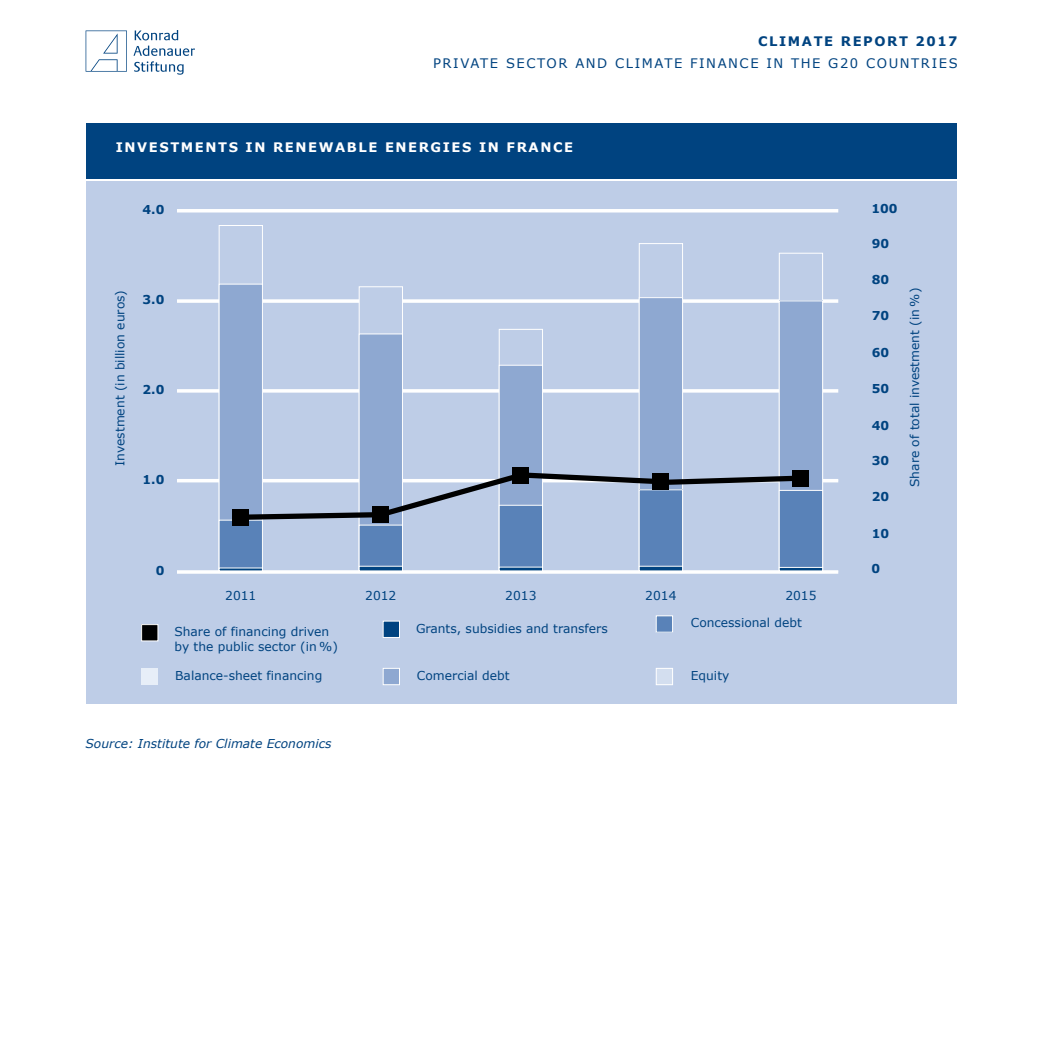
<style>
.page{position:relative;width:1042px;height:1042px;background:#fff}
.page>*{position:absolute;margin:0;border:0;box-sizing:border-box;transform-origin:0 0}
.t1{font:13.12px "Verdana";letter-spacing:.12em;color:#004380}
.t2{font:700 13.12px "Verdana";letter-spacing:.12em;color:#fff}
.t3{font:700 13.12px "Verdana";letter-spacing:.12em;color:#004380}
.t4{font:12.25px/14.7px "Verdana";color:#004380}
.t5{font:italic 12.25px "Verdana";color:#004380}
.t6{font:700 12.25px "Verdana";color:#004380}
</style>
<div class="page">
<div style="left:86px;top:181px;width:870px;height:522px;background:#becde7"></div>
<svg style="left:177px;top:570px;width:661px;height:4px;background:#f7f9fc"></svg>
<hr style="left:177px;top:479px;width:661px;height:3px;background:#fff">
<svg style="left:177px;top:389px;width:661px;height:4px;background:#f6f8fb"></svg>
<svg style="left:177px;top:299px;width:661px;height:4px;background:#f6f8fb"></svg>
<hr style="left:177px;top:209px;width:661px;height:3px;background:#fff">
<div style="left:219px;top:225px;width:44px;height:346px;border:1px solid #fff"></div>
<div style="left:359px;top:287px;width:43px;height:284px;background:#becde7"></div>
<div style="left:359px;top:286px;width:44px;height:285px;border:1px solid #fff"></div>
<div style="left:499px;top:329px;width:44px;height:242px;border:1px solid #fff"></div>
<div style="left:639px;top:243px;width:44px;height:328px;border:1px solid #fff"></div>
<div style="left:779px;top:253px;width:43px;height:318px;background:#becde7"></div>
<div style="left:219px;top:284px;width:43px;height:287px;background:#8ea8d1"></div>
<div style="left:219px;top:284px;width:44px;height:287px;border:1px solid #fff"></div>
<div style="left:359px;top:334px;width:43px;height:237px;background:#8ea8d1"></div>
<div style="left:359px;top:333px;width:44px;height:238px;border:1px solid #fff"></div>
<div style="left:499px;top:365px;width:43px;height:206px;background:#8ea8d1"></div>
<div style="left:499px;top:365px;width:44px;height:206px;border:1px solid #fff"></div>
<div style="left:639px;top:298px;width:43px;height:273px;background:#8ea8d1"></div>
<div style="left:639px;top:297px;width:44px;height:274px;border:1px solid #fff"></div>
<div style="left:779px;top:301px;width:43px;height:270px;background:#8ea8d1"></div>
<div style="left:779px;top:300px;width:44px;height:271px;border:1px solid #fff"></div>
<div style="left:219px;top:520px;width:43px;height:51px;background:#5982b8"></div>
<div style="left:219px;top:520px;width:44px;height:51px;border:1px solid #fff"></div>
<div style="left:359px;top:525px;width:43px;height:46px;background:#5982b8"></div>
<div style="left:359px;top:525px;width:44px;height:46px;border:1px solid #fff"></div>
<div style="left:499px;top:505px;width:43px;height:66px;background:#5982b8"></div>
<div style="left:499px;top:505px;width:44px;height:66px;border:1px solid #fff"></div>
<div style="left:639px;top:490px;width:43px;height:81px;background:#5982b8"></div>
<div style="left:639px;top:489px;width:44px;height:82px;border:1px solid #fff"></div>
<div style="left:779px;top:490px;width:43px;height:81px;background:#5982b8"></div>
<div style="left:779px;top:490px;width:44px;height:81px;border:1px solid #fff"></div>
<div style="left:359px;top:566px;width:43px;height:5px;background:#004380"></div>
<div style="left:639px;top:566px;width:43px;height:5px;background:#004380"></div>
<div style="left:779px;top:567px;width:44px;height:4px;border:1px solid #fff"></div>
<div style="left:233px;top:509px;width:16px;height:16px;background:#000"></div>
<div style="left:383px;top:621px;width:16px;height:16px;background:#004380"></div>
<div style="left:383px;top:621px;width:17px;height:17px;border:1px solid #fff"></div>
<div style="left:142px;top:668px;width:16px;height:17px;background:#e7eef8"></div>
<div style="left:373px;top:506px;width:16px;height:17px;background:#000"></div>
<div style="left:513px;top:467px;width:16px;height:16px;background:#000"></div>
<div style="left:793px;top:470px;width:16px;height:16px;background:#000"></div>
<div style="left:383px;top:668px;width:16px;height:17px;background:#8ea8d1"></div>
<div style="left:383px;top:668px;width:17px;height:17px;border:1px solid #fff"></div>
<div style="left:656px;top:668px;width:16px;height:17px;background:#d3deef"></div>
<div style="left:656px;top:668px;width:17px;height:17px;border:1px solid #fff"></div>
<div style="left:142px;top:624px;width:16px;height:17px;background:#000"></div>
<div style="left:141px;top:624px;width:17px;height:17px;border:1px solid #fff"></div>
<svg style="left:249px;top:469px;width:557px;height:53px"></svg>
<div style="left:656px;top:616px;width:16px;height:16px;background:#5982b8"></div>
<div style="left:656px;top:615px;width:17px;height:17px;border:1px solid #fff"></div>
<div style="left:86px;top:123px;width:870px;height:56px;background:#004380"></div>
<svg style="left:86px;top:30px;width:41px;height:42px"></svg>
<svg style="left:135px;top:30px;width:43px;height:10px"></svg>
<svg style="left:134px;top:46px;width:61px;height:29px"></svg>
<p class="t3" style="left:758px;top:32px;width:201px">CLIMATE REPORT 2017</p>
<p class="t1" style="left:433px;top:55px;width:526px">PRIVATE SECTOR AND CLIMATE FINANCE IN THE G20 COUNTRIES</p>
<p class="t2" style="left:116px;top:138px;width:459px">INVESTMENTS IN RENEWABLE ENERGIES IN FRANCE</p>
<p class="t4" style="left:113px;top:466px;width:177px;rotate:-90deg">Investment (in billion euros)</p>
<p class="t6" style="left:143px;top:201px;width:23px">4.0</p>
<p class="t6" style="left:143px;top:291px;width:23px">3.0</p>
<p class="t6" style="left:143px;top:381px;width:23px">2.0</p>
<p class="t6" style="left:143px;top:471px;width:23px">1.0</p>
<p class="t6" style="left:871px;top:200px;width:28px">100</p>
<p class="t6" style="left:871px;top:235px;width:19px">90</p>
<p class="t6" style="left:871px;top:271px;width:19px">80</p>
<p class="t6" style="left:871px;top:307px;width:19px">70</p>
<p class="t6" style="left:871px;top:344px;width:19px">60</p>
<p class="t6" style="left:871px;top:380px;width:19px">50</p>
<p class="t6" style="left:871px;top:416px;width:19px">40</p>
<p class="t6" style="left:871px;top:451px;width:19px">30</p>
<p class="t6" style="left:871px;top:488px;width:19px">20</p>
<p class="t6" style="left:871px;top:525px;width:19px">10</p>
<p class="t6" style="left:156px;top:562px;width:10px">0</p>
<p class="t6" style="left:871px;top:560px;width:10px">0</p>
<p class="t4" style="left:225px;top:587px;width:33px">2011</p>
<p class="t4" style="left:174px;top:624px;width:165px">Share of financing driven by the public sector (in %)</p>
<p class="t4" style="left:365px;top:587px;width:33px">2012</p>
<p class="t4" style="left:505px;top:587px;width:33px">2013</p>
<p class="t4" style="left:416px;top:621px;width:193px">Grants, subsidies and transfers</p>
<p class="t4" style="left:645px;top:587px;width:33px">2014</p>
<p class="t4" style="left:785px;top:587px;width:33px">2015</p>
<p class="t4" style="left:691px;top:615px;width:113px">Concessional debt</p>
<p class="t4" style="left:175px;top:668px;width:149px">Balance-sheet financing</p>
<p class="t4" style="left:417px;top:668px;width:94px">Comercial debt</p>
<p class="t4" style="left:691px;top:668px;width:40px">Equity</p>
<p class="t4" style="left:907px;top:487px;width:201px;rotate:-90deg">Share of total investment (in %)</p>
<p class="t5" style="left:86px;top:735px;width:247px">Source: Institute for Climate Economics</p>
</div>
